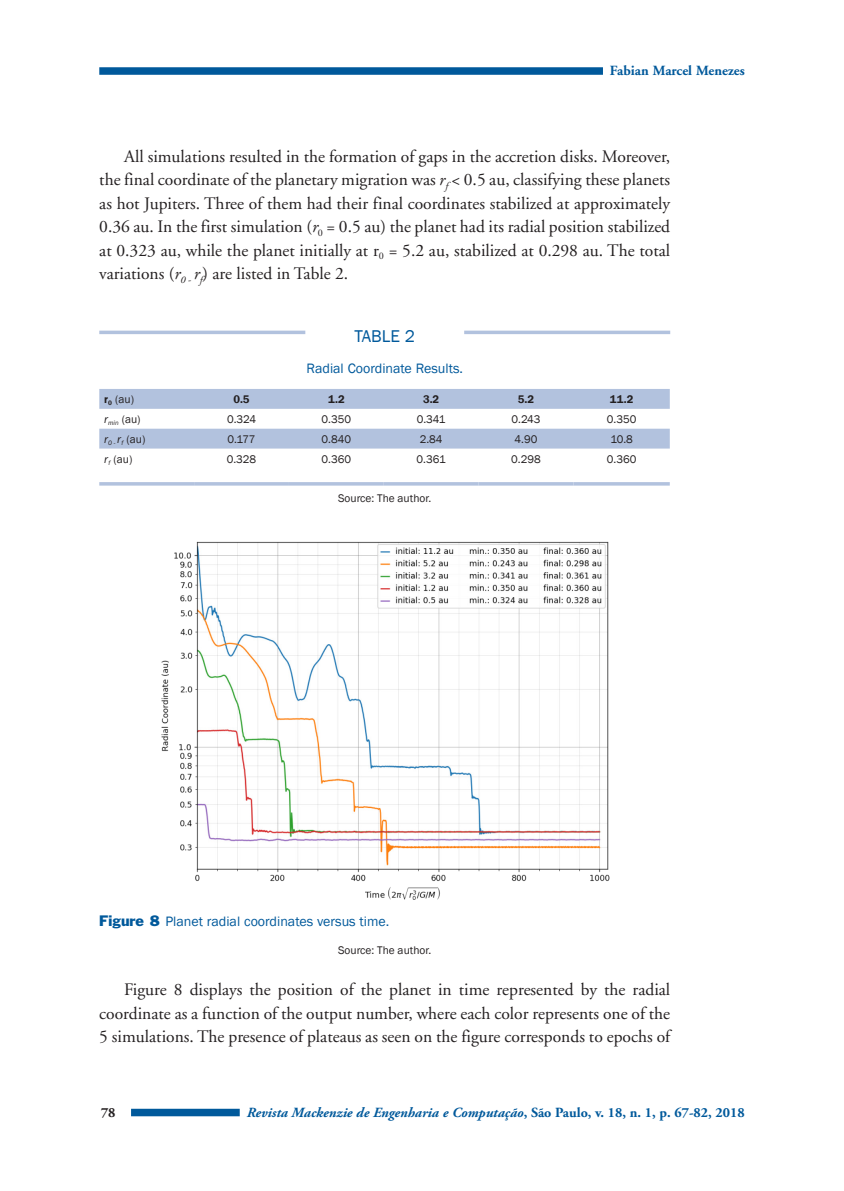
<style>
.page{position:relative;width:844px;height:1191px;background:#fff}
.page>*{position:absolute;margin:0;border:0;box-sizing:border-box;transform-origin:0 0}
.t1{font:17.5px/23.4px "Adobe Garamond";color:#231f20;text-align:justify}
.t2{font:17.5px "Franklin Gothic";color:#00599b}
.t3{font:italic 700 14px "Adobe Garamond Pro";color:#00599b}
.t4{font:14px "Franklin Gothic";color:#00599b}
.t5{font:700 14px "Adobe Garamond";color:#00599b}
.t6{font:700 14px "Adobe Garamond";color:#231f20}
.t7{font:11.38px "Franklin Gothic";color:#231f20}
.t8{font:600 11.38px "Franklin Gothic";color:#231f20}
.s1{font-style:italic}
.s2{font-weight:600}
.s3{font-style:inherit}
.s4{font-style:normal}
</style>
<div class="page">
<div style="left:99px;top:67px;width:503px;height:8px;background:#00599b"></div>
<div style="left:131px;top:1108px;width:109px;height:8px;background:#00599b"></div>
<hr style="left:99px;top:331px;width:206px;height:3px;background:#b2c2de">
<hr style="left:464px;top:331px;width:206px;height:3px;background:#b2c2de">
<svg style="left:99px;top:389px;width:570px;height:59px"></svg>
<hr style="left:99px;top:482px;width:95px;height:3px;background:#b2c2de">
<hr style="left:194px;top:482px;width:95px;height:3px;background:#b2c2de">
<hr style="left:289px;top:482px;width:94px;height:3px;background:#b2c2de">
<hr style="left:383px;top:482px;width:95px;height:3px;background:#b2c2de">
<hr style="left:478px;top:482px;width:95px;height:3px;background:#b2c2de">
<hr style="left:573px;top:482px;width:96px;height:3px;background:#b2c2de">
<img style="left:161px;top:541px;width:448px;height:358px">
<p class="t5" style="left:609px;top:63px;width:136px">Fabian Marcel Menezes</p>
<p class="t1" style="left:99px;top:145px;width:572px;text-indent:25px">All simulations resulted in the formation of gaps in the accretion disks. Moreover, the final coordinate of the planetary migration was <span class="s1">r</span><sub>f</sub> &lt; 0.5 au, classifying these planets as hot Jupiters. Three of them had their final coordinates stabilized at approximately 0.36 au. In the first simulation (<span class="s1">r</span><sub>0</sub> = 0.5 au) the planet had its radial position stabilized at 0.323 au, while the planet initially at r<sub>0</sub> = 5.2 au, stabilized at 0.298 au. The total variations (<span class="s1">r</span><sub>0</sub> <sub>-</sub> <span class="s1">r</span><sub>f</sub>) are listed in Table 2.</p>
<p class="t2" style="left:354px;top:326px;width:10px">table</p>
<p class="t2" style="left:405px;top:326px;width:12px">2</p>
<p class="t4" style="left:306px;top:359px;width:158px">Radial Coordinate Results.</p>
<p class="t7" style="left:104px;top:392px;width:31px"><span class="s2">r</span><sub>0</sub> (au)</p>
<p class="t8" style="left:233px;top:392px;width:18px">0.5</p>
<p class="t8" style="left:328px;top:392px;width:18px">1.2</p>
<p class="t8" style="left:423px;top:392px;width:18px">3.2</p>
<p class="t8" style="left:517px;top:392px;width:18px">5.2</p>
<p class="t8" style="left:609px;top:392px;width:25px">11.2</p>
<p class="t7" style="left:104px;top:412px;width:38px"><span class="s1">r</span><sub>min</sub> (au)</p>
<p class="t7" style="left:227px;top:412px;width:31px">0.324</p>
<p class="t7" style="left:321px;top:412px;width:31px">0.350</p>
<p class="t7" style="left:416px;top:412px;width:30px">0.341</p>
<p class="t7" style="left:511px;top:412px;width:31px">0.243</p>
<p class="t7" style="left:606px;top:412px;width:31px">0.350</p>
<p class="t7" style="left:104px;top:432px;width:43px"><span class="s1">r</span><sub>0</sub> <sub>-</sub> <span class="s1">r</span><sub>f</sub> (au)</p>
<p class="t7" style="left:227px;top:432px;width:29px">0.177</p>
<p class="t7" style="left:321px;top:432px;width:31px">0.840</p>
<p class="t7" style="left:419px;top:432px;width:24px">2.84</p>
<p class="t7" style="left:514px;top:432px;width:24px">4.90</p>
<p class="t7" style="left:610px;top:432px;width:24px">10.8</p>
<p class="t7" style="left:104px;top:451px;width:30px"><span class="s1">r</span><sub>f</sub> (au)</p>
<p class="t7" style="left:227px;top:451px;width:31px">0.328</p>
<p class="t7" style="left:321px;top:451px;width:31px">0.360</p>
<p class="t7" style="left:416px;top:451px;width:31px">0.361</p>
<p class="t7" style="left:511px;top:451px;width:31px">0.298</p>
<p class="t7" style="left:606px;top:451px;width:31px">0.360</p>
<p class="t7" style="left:338px;top:491px;width:95px">Source: The author.</p>
<p class="t4" style="left:99px;top:913px;width:291px"><span class="s3">Figure 8</span> Planet radial coordinates versus time.</p>
<p class="t7" style="left:338px;top:943px;width:95px">Source: The author.</p>
<p class="t1" style="left:99px;top:978px;width:572px;text-indent:25px">Figure 8 displays the position of the planet in time represented by the radial coordinate as a function of the output number, where each color represents one of the 5 simulations. The presence of plateaus as seen on the figure corresponds to epochs of</p>
<p class="t6" style="left:101px;top:1104px;width:16px">78</p>
<p class="t3" style="left:247px;top:1104px;width:499px">Revista Mackenzie de Engenharia e Computação<span class="s4">, São Paulo, v. 18, n. 1, p. 67-82, 2018</span></p>
</div>
